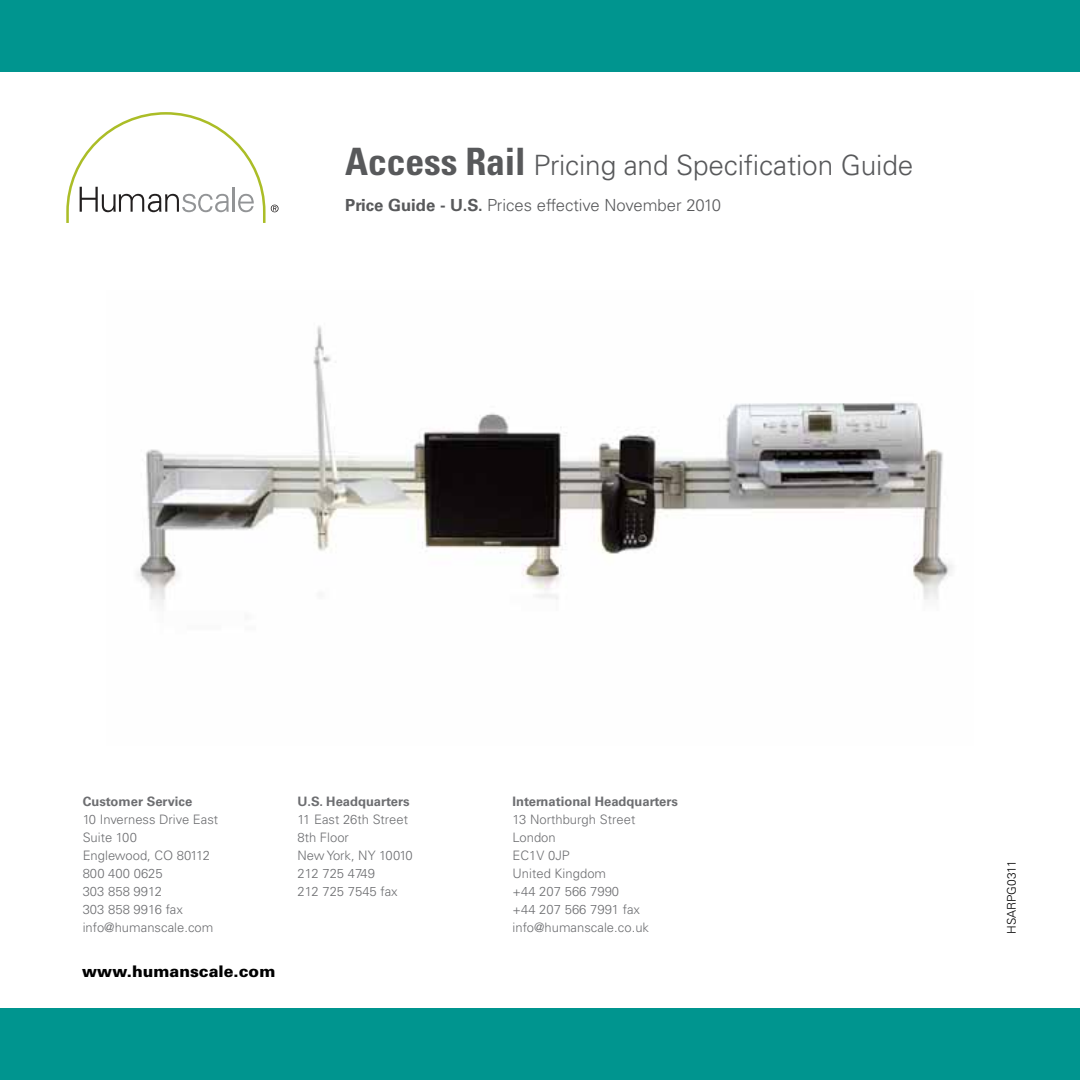
<style>
.page{position:relative;width:1080px;height:1080px;background:#fff}
.page>*{position:absolute;margin:0;border:0;box-sizing:border-box;transform-origin:0 0}
.t1{font:300 28px "Univers";letter-spacing:-.005em;color:#58595b}
.t2{font:300 16.6px "Univers";color:#58595b}
.t3{font:900 16px "Univers";color:#000}
.t4{font:300 13px/18px "Univers";letter-spacing:.005em;color:#6d6e71}
.t5{font:700 13px "Univers";color:#6d6e71}
.t6{font:300 12px "Univers";color:#000}
.s1{font-weight:700;font-stretch:condensed;font-size:37.8px}
.s2{font-weight:700}
</style>
<div class="page">
<div style="left:0;top:1008px;width:1080px;height:72px;background:#00958f"></div>
<div style="left:0;top:0;width:1080px;height:72px;background:#00958f"></div>
<svg style="left:66px;top:112px;width:213px;height:111px"></svg>
<img style="left:137px;top:326px;width:816px;height:280px">
<h1 class="t1" style="left:345px;top:149px;width:570px"><span class="s1">Access Rail</span> Pricing and Specification Guide</h1>
<p class="t2" style="left:345px;top:196px;width:377px"><span class="s2">Price Guide - U.S.</span> Prices effective November 2010</p>
<p class="t5" style="left:83px;top:794px;width:111px">Customer Service</p>
<p class="t4" style="left:83px;top:810px;width:137px">10 Inverness Drive East<br>Suite 100<br>Englewood, CO 80112<br>800 400 0625<br>303 858 9912<br>303 858 9916 fax info@humanscale.com</p>
<p class="t3" style="left:82px;top:962px;width:195px">www.humanscale.com</p>
<p class="t5" style="left:298px;top:794px;width:113px">U.S. Headquarters</p>
<p class="t4" style="left:298px;top:810px;width:117px">11 East 26th Street<br>8th Floor<br>New York, NY 10010<br>212 725 4749<br>212 725 7545 fax</p>
<p class="t5" style="left:512px;top:794px;width:167px">International Headquarters</p>
<p class="t4" style="left:512px;top:810px;width:138px">13 Northburgh Street<br>London<br>EC1V 0JP<br>United Kingdom<br>+44 207 566 7990<br>+44 207 566 7991 fax info@humanscale.co.uk</p>
<p class="t6" style="left:1004px;top:934px;width:75px;rotate:-90deg">HSARPG0311</p>
</div>
